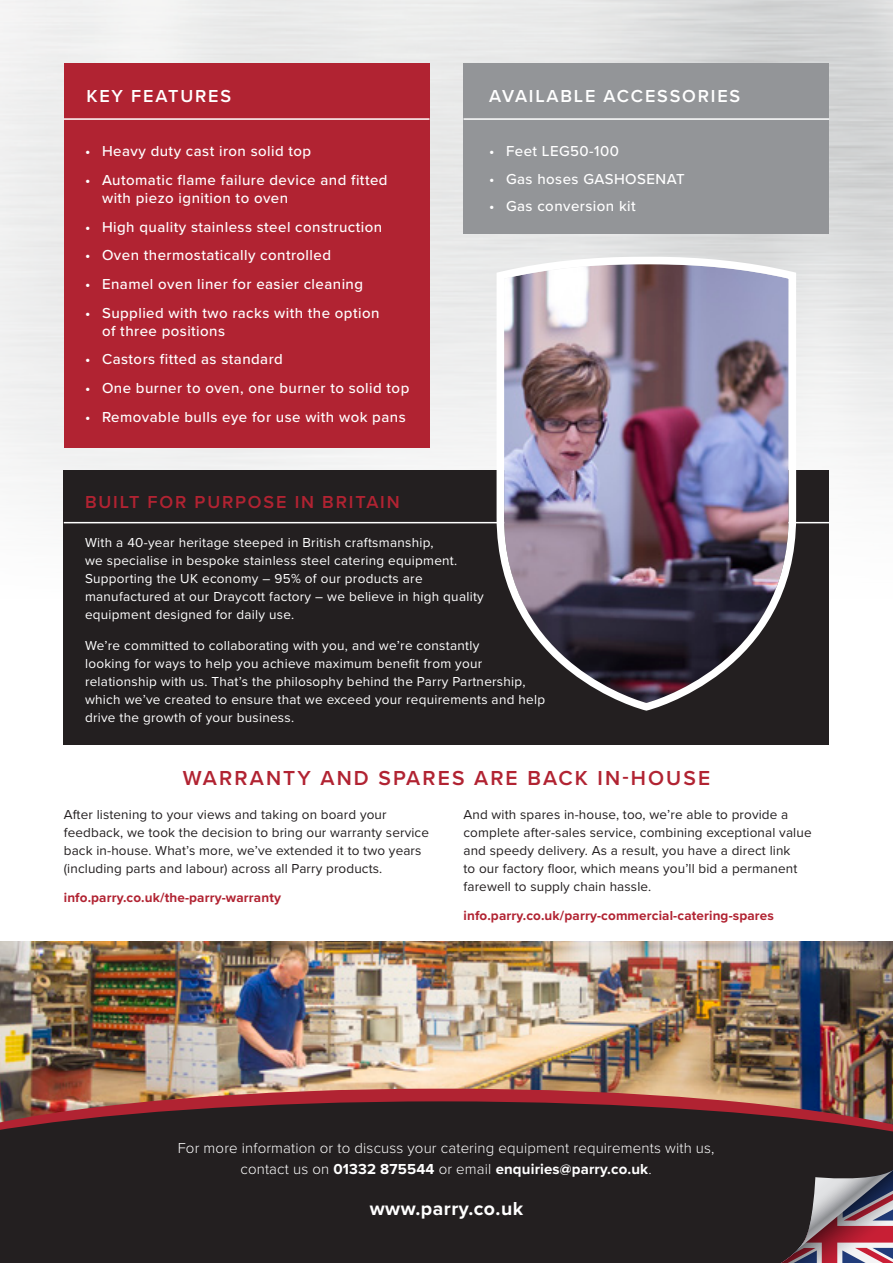
<style>
.page{position:relative;width:893px;height:1263px;background:#fff}
.page>*{position:absolute;margin:0;border:0;box-sizing:border-box;transform-origin:0 0}
.t1{font:600 21px "Proxima Nova";letter-spacing:.1em;color:#b12332}
.t2{font:700 19.5px "Proxima Nova";letter-spacing:.025em;color:#fff}
.t3{font:600 18px "Proxima Nova";letter-spacing:.1em;color:#fff}
.t4{font:600 18px "Proxima Nova";letter-spacing:.1em;color:#b12332}
.t5{font:500 15px/18px "Proxima Nova";letter-spacing:.03em;color:#fff}
.t6{font:300 15px/21px "Proxima Nova";letter-spacing:.01em;color:#fff;text-align:center}
.t7{font:13.5px/18px "Proxima Nova";letter-spacing:.02em;color:#fff}
.t8{font:13.5px/18px "Proxima Nova";letter-spacing:.01em;color:#231f20}
.t9{font:700 13.5px "Proxima Nova";letter-spacing:.01em;color:#b12332}
.s1{font-weight:700}
</style>
<div class="page">
<img style="left:0;top:0;width:893px;height:641px">
<div style="left:64px;top:64px;width:365px;height:384px;background:#b12332"></div>
<div style="left:463px;top:64px;width:366px;height:170px;background:#939598"></div>
<hr style="left:64px;top:118px;width:365px;height:2px;background:#fff">
<hr style="left:463px;top:118px;width:366px;height:2px;background:#fff">
<img style="left:0;top:941px;width:893px;height:113px">
<img style="left:0;top:1054px;width:893px;height:209px">
<div style="left:64px;top:470px;width:765px;height:274px;background:#231f20"></div>
<hr style="left:64px;top:522px;width:765px;height:1px;background:#fff">
<img style="left:493px;top:253px;width:308px;height:458px">
<h3 class="t3" style="left:86px;top:85px;width:146px">KEY FEATURES</h3>
<h3 class="t3" style="left:489px;top:85px;width:253px">AVAILABLE ACCESSORIES</h3>
<p class="t5" style="left:85px;top:143px;width:228px">• Heavy duty cast iron solid top</p>
<p class="t5" style="left:102px;top:171px;width:287px;text-indent:-17px">• Automatic flame failure device and fitted with piezo ignition to oven</p>
<p class="t5" style="left:85px;top:218px;width:299px">• High quality stainless steel construction</p>
<p class="t5" style="left:85px;top:247px;width:247px">• Oven thermostatically controlled</p>
<p class="t5" style="left:85px;top:275px;width:280px">• Enamel oven liner for easier cleaning</p>
<p class="t5" style="left:102px;top:304px;width:279px;text-indent:-17px">• Supplied with two racks with the option of three positions</p>
<p class="t5" style="left:85px;top:351px;width:199px">• Castors fitted as standard</p>
<p class="t5" style="left:85px;top:379px;width:326px">• One burner to oven, one burner to solid top</p>
<p class="t5" style="left:85px;top:408px;width:322px">• Removable bulls eye for use with wok pans</p>
<p class="t5" style="left:489px;top:143px;width:131px">• Feet LEG50-100</p>
<p class="t5" style="left:489px;top:170px;width:197px">• Gas hoses GASHOSENAT</p>
<p class="t5" style="left:489px;top:198px;width:148px">• Gas conversion kit</p>
<h3 class="t4" style="left:85px;top:491px;width:316px">BUILT FOR PURPOSE IN BRITAIN</h3>
<p class="t7" style="left:85px;top:534px;width:400px">With a 40-year heritage steeped in British craftsmanship,<br>we specialise in bespoke stainless steel catering equipment.<br>Supporting the UK economy – 95% of our products are manufactured at our Draycott factory – we believe in high quality equipment designed for daily use.</p>
<p class="t7" style="left:85px;top:637px;width:462px">We’re committed to collaborating with you, and we’re constantly<br>looking for ways to help you achieve maximum benefit from your relationship with us. That’s the philosophy behind the Parry Partnership, which we’ve created to ensure that we exceed your requirements and help drive the growth of your business.</p>
<h1 class="t1" style="left:183px;top:765px;width:529px">WARRANTY AND SPARES ARE BACK IN-HOUSE</h1>
<p class="t8" style="left:64px;top:806px;width:367px">After listening to your views and taking on board your feedback, we took the decision to bring our warranty service back in-house. What’s more, we’ve extended it to two years (including parts and labour) across all Parry products.</p>
<p class="t9" style="left:64px;top:889px;width:219px">info.parry.co.uk/the-parry-warranty</p>
<p class="t8" style="left:463px;top:806px;width:350px">And with spares in-house, too, we’re able to provide a complete after-sales service, combining exceptional value and speedy delivery. As a result, you have a direct link<br>to our factory floor, which means you’ll bid a permanent farewell to supply chain hassle.</p>
<p class="t9" style="left:463px;top:907px;width:312px">info.parry.co.uk/parry-commercial-catering-spares</p>
<p class="t6" style="left:178px;top:1131px;width:538px">For more information or to discuss your catering equipment requirements with us, contact us on <span class="s1">01332 875544</span> or email <span class="s1">enquiries@parry.co.uk</span>.</p>
<h2 class="t2" style="left:370px;top:1196px;width:155px">www.parry.co.uk</h2>
<p class="t6" style="left:178px;top:1138px;width:538px">For more information or to discuss your catering equipment requirements with us, contact us on <span class="s1">01332 875544</span> or email <span class="s1">enquiries@parry.co.uk</span>.</p>
</div>
